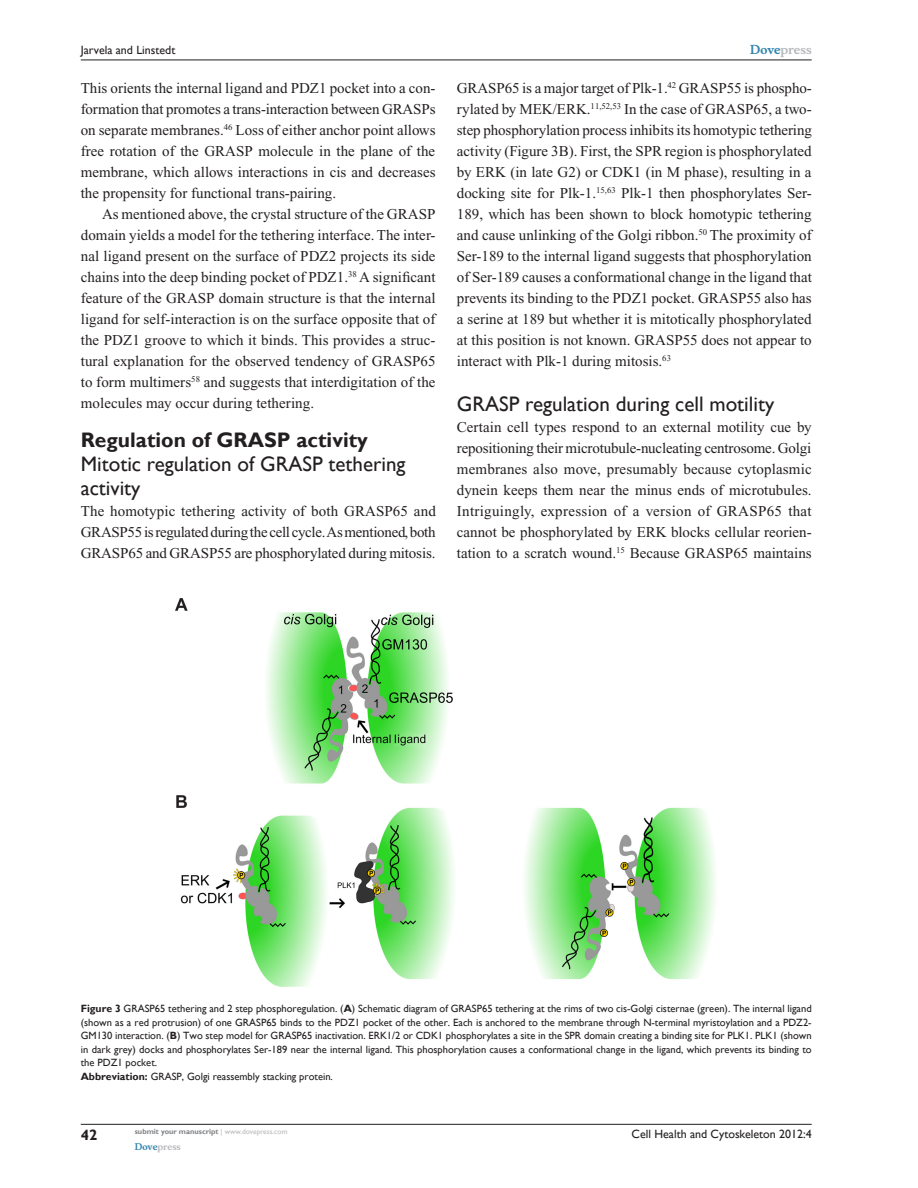
<style>
.page{position:relative;width:918px;height:1188px;background:#fff}
.page>*{position:absolute;margin:0;border:0;box-sizing:border-box;transform-origin:0 0}
.t1{font:21px/24px "Gill Sans";color:#231f20}
.t2{font:700 21px "Gill Sans";color:#231f20}
.t3{font:15px/21px "Times New Roman";color:#231f20;text-align:justify}
.t4{font:700 15px "Gill Sans";color:#231f20}
.t5{font:12px "Gill Sans";color:#231f20}
.t6{font:700 12px "Musee";color:#b8b9bc}
.t7{font:10.5px/13.5px "Gill Sans";color:#231f20}
.t8{font:700 9px "Musee";color:#b8b9bc}
.t9{font:700 7.5px "Gill Sans";color:#808285}
.s1{color:#3485ae}
.s2{font-weight:700}
.s3{font-weight:400;color:#b8b9bc}
</style>
<div class="page">
<img style="left:175px;top:599px;width:540px;height:388px">
<hr style="left:81px;top:1124px;width:731px;height:1px;background:#231f20">
<hr style="left:81px;top:60px;width:731px;height:1px;background:#231f20">
<p class="t5" style="left:81px;top:43px;width:96px">Jarvela and Linstedt</p>
<p class="t3" style="left:81px;top:77px;width:356px">This orients the internal ligand and PDZ1 pocket into a con&shy;formation that promotes a trans-interaction between GRASPs on separate membranes.<sup>46</sup> Loss of either anchor point allows free rotation of the GRASP molecule in the plane of the membrane, which allows interactions in cis and decreases the propensity for functional trans-pairing.</p>
<p class="t3" style="left:81px;top:203px;width:356px;text-indent:21px">As mentioned above, the crystal structure of the GRASP domain yields a model for the tethering interface. The inter&shy;nal ligand present on the surface of PDZ2 projects its side chains into the deep binding pocket of PDZ1.<sup>38</sup> A significant feature of the GRASP domain structure is that the internal ligand for self-interaction is on the surface opposite that of the PDZ1 groove to which it binds. This provides a struc&shy;tural explanation for the observed tendency of GRASP65 to form multimers<sup>58</sup> and suggests that interdigitation of the molecules may occur during tethering.</p>
<h1 class="t2" style="left:81px;top:427px;width:289px">Regulation of GRASP activity</h1>
<h1 class="t1" style="left:81px;top:452px;width:326px">Mitotic regulation of GRASP tethering activity</h1>
<p class="t3" style="left:81px;top:500px;width:357px">The homotypic tethering activity of both GRASP65 and GRASP55 is regulated during the cell cycle. As mentioned, both GRASP65 and GRASP55 are phosphorylated during mitosis.</p>
<p class="t6" style="left:750px;top:43px;width:63px"><span class="s1">Dove</span>press</p>
<p class="t3" style="left:457px;top:77px;width:357px">GRASP65 is a major target of Plk-1.<sup>42</sup> GRASP55 is phospho&shy;rylated by MEK/ERK.<sup>11,52,53</sup> In the case of GRASP65, a two&shy;step phosphorylation process inhibits its homotypic tethering activity (Figure 3B). First, the SPR region is phosphorylated by ERK (in late G2) or CDK1 (in M phase), resulting in a docking site for Plk-1.<sup>15,63</sup> Plk-1 then phosphorylates Ser-189, which has been shown to block homotypic tethering and cause unlinking of the Golgi ribbon.<sup>50</sup> The proximity of Ser-189 to the internal ligand suggests that phosphorylation of Ser-189 causes a conformational change in the ligand that prevents its binding to the PDZ1 pocket. GRASP55 also has a serine at 189 but whether it is mitotically phosphorylated at this position is not known. GRASP55 does not appear to interact with Plk-1 during mitosis.<sup>63</sup></p>
<h1 class="t1" style="left:457px;top:392px;width:319px">GRASP regulation during cell motility</h1>
<p class="t3" style="left:457px;top:416px;width:356px">Certain cell types respond to an external motility cue by repositioning their microtubule-nucleating centrosome. Golgi membranes also move, presumably because cytoplasmic dynein keeps them near the minus ends of microtubules.<br>Intriguingly, expression of a version of GRASP65 that cannot be phosphorylated by ERK blocks cellular reorien&shy;tation to a scratch wound.<sup>15</sup> Because GRASP65 maintains</p>
<p class="t7" style="left:81px;top:1002px;width:732px"><span class="s2">Figure 3</span> GRASP65 tethering and 2 step phosphoregulation. (<span class="s2">A</span>) Schematic diagram of GRASP65 tethering at the rims of two cis-Golgi cisternae (green). The internal ligand (shown as a red protrusion) of one GRASP65 binds to the PDZ1 pocket of the other. Each is anchored to the membrane through N-terminal myristoylation and a PDZ2- GM130 interaction. (<span class="s2">B</span>) Two step model for GRASP65 inactivation. ERK1/2 or CDK1 phosphorylates a site in the SPR domain creating a binding site for PLK1. PLK1 (shown in dark grey) docks and phosphorylates Ser-189 near the internal ligand. This phosphorylation causes a conformational change in the ligand, which prevents its binding to the PDZ1 pocket.<br><span class="s2">Abbreviation:</span> GRASP, Golgi reassembly stacking protein.</p>
<p class="t4" style="left:81px;top:1126px;width:18px">42</p>
<p class="t9" style="left:135px;top:1127px;width:154px">submit your manuscript <span class="s3">| www.dovepress.com</span></p>
<p class="t8" style="left:135px;top:1141px;width:48px"><span class="s1">Dove</span>press</p>
<p class="t5" style="left:632px;top:1127px;width:182px">Cell Health and Cytoskeleton 2012:4</p>
</div>
